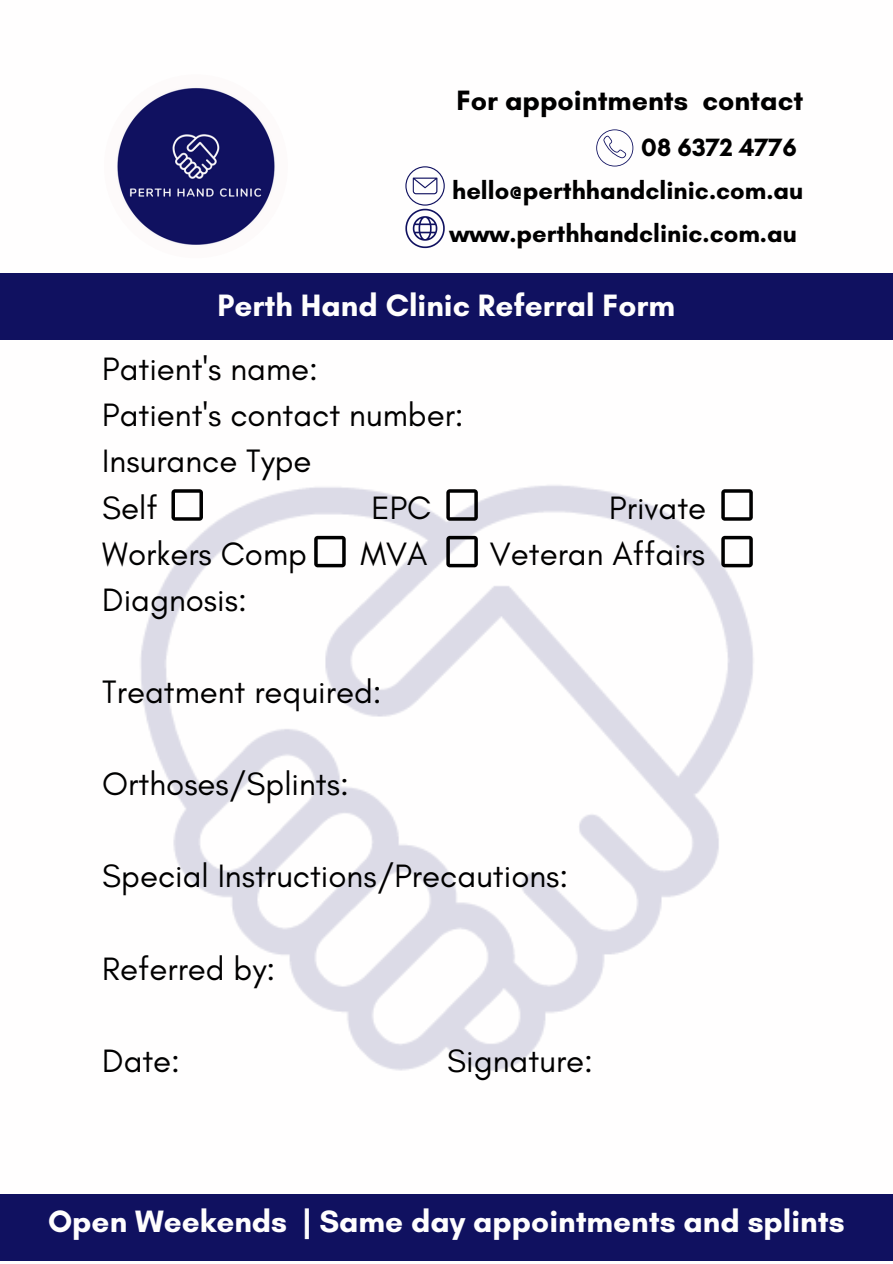
<style>
.page{position:relative;width:893px;height:1264px;background:#fff}
.page>*{position:absolute;margin:0;border:0;box-sizing:border-box;transform-origin:0 0}
.t1{font:33px/46px "Glacial Indifference";color:#000}
.t2{font:700 31.5px "Glacial Indifference";color:#fffefe}
.t3{font:700 28.5px "Glacial Indifference";color:#000}
.t4{font:700 25.5px/42.8px "Glacial Indifference";color:#000}
</style>
<div class="page">
<img style="left:104px;top:74px;width:184px;height:184px;border-radius:50%">
<img style="left:140px;top:485px;width:614px;height:586px">
<div style="left:0;top:1193px;width:892px;height:67px;background:#101160"></div>
<div style="left:0;top:273px;width:892px;height:67px;background:#101160"></div>
<svg style="left:405px;top:166px;width:39px;height:82px"></svg>
<svg style="left:596px;top:129px;width:37px;height:37px"></svg>
<svg style="left:446px;top:489px;width:32px;height:31px"></svg>
<svg style="left:721px;top:489px;width:31px;height:31px"></svg>
<svg style="left:721px;top:536px;width:31px;height:31px"></svg>
<svg style="left:446px;top:536px;width:32px;height:31px"></svg>
<svg style="left:314px;top:536px;width:31px;height:31px"></svg>
<svg style="left:171px;top:489px;width:32px;height:31px"></svg>
<p class="t3" style="left:456px;top:83px;width:348px">For appointments contact</p>
<p class="t4" style="left:449px;top:126px;width:355px;text-indent:192px">08 6372 4776 hello@perthhandclinic.com.au www.perthhandclinic.com.au</p>
<p class="t2" style="left:218px;top:286px;width:459px">Perth Hand Clinic Referral Form</p>
<p class="t1" style="left:102px;top:345px;width:363px">Patient's name:<br>Patient's contact number:<br>Insurance Type<br>Self</p>
<p class="t1" style="left:371px;top:484px;width:61px">EPC</p>
<p class="t1" style="left:609px;top:484px;width:98px">Private</p>
<p class="t1" style="left:102px;top:530px;width:206px">Workers Comp</p>
<p class="t1" style="left:360px;top:530px;width:69px">MVA</p>
<p class="t1" style="left:490px;top:530px;width:217px">Veteran Affairs</p>
<p class="t1" style="left:102px;top:576px;width:146px">Diagnosis:</p>
<p class="t1" style="left:102px;top:668px;width:281px">Treatment required:</p>
<p class="t1" style="left:102px;top:760px;width:248px">Orthoses/Splints:</p>
<p class="t1" style="left:102px;top:852px;width:467px">Special Instructions/Precautions:</p>
<p class="t1" style="left:102px;top:945px;width:174px">Referred by:</p>
<p class="t1" style="left:102px;top:1037px;width:79px">Date:</p>
<p class="t1" style="left:447px;top:1037px;width:147px">Signature:</p>
<p class="t2" style="left:48px;top:1201px;width:798px">Open Weekends | Same day appointments and splints</p>
</div>
